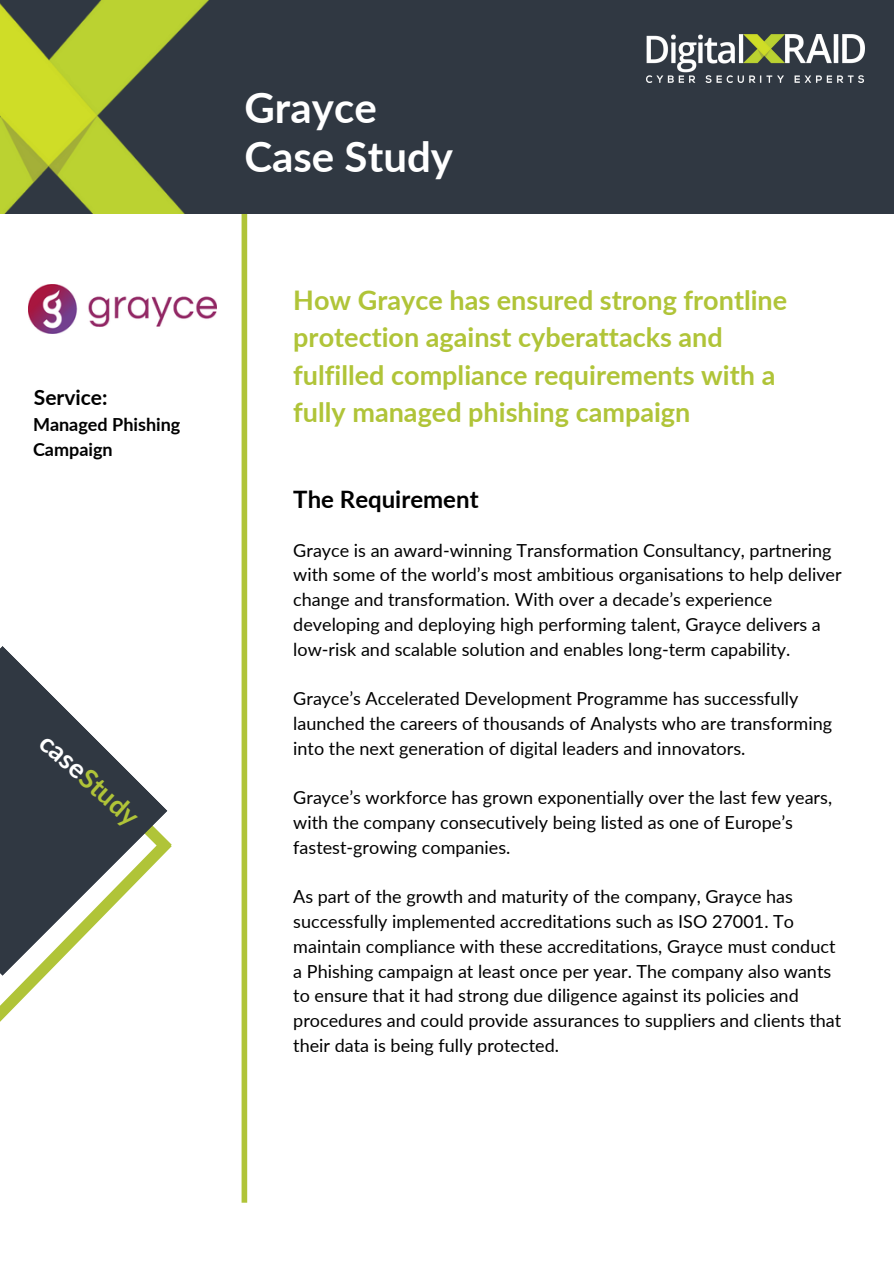
<style>
.page{position:relative;width:894px;height:1264px;background:#fff}
.page>*{position:absolute;margin:0;border:0;box-sizing:border-box;transform-origin:0 0}
.t1{font:700 42px/49.5px "Lato";color:#fff}
.t2{font:700 27px/37.2px "Lato";color:#b0c438}
.t3{font:700 24px "Lato";color:#000}
.t4{font:700 21px "Lato";color:#000}
.t5{font:18px/24.8px "Lato";color:#000}
.t6{font:700 18px/24.8px "Lato";color:#000}
.s1{color:#fff}
</style>
<div class="page">
<div style="left:0;top:0;width:893px;height:214px;background:#303842"></div>
<img style="left:0;top:0;width:209px;height:214px">
<img style="left:646px;top:35px;width:218px;height:47px">
<div style="left:241px;top:214px;width:6px;height:988px;background:#b0c438"></div>
<svg style="left:0;top:646px;width:168px;height:180px;fill:#303842"></svg>
<svg style="left:0;top:826px;width:172px;height:196px"></svg>
<img style="left:29px;top:285px;width:188px;height:48px">
<p class="t4" style="left:34px;top:384px;width:75px">Service:</p>
<p class="t6" style="left:33px;top:412px;width:149px">Managed Phishing<br>Campaign</p>
<h5 class="t2" style="left:57px;top:723px;width:124px;rotate:42deg"><span class="s1">case</span>Study</h5>
<h4 class="t1" style="left:244px;top:82px;width:210px">Grayce<br>Case Study</h4>
<h2 class="t2" style="left:293px;top:281px;width:495px">How Grayce has ensured strong frontline protection against cyberattacks and fulfilled compliance requirements with a fully managed phishing campaign</h2>
<p class="t3" style="left:293px;top:484px;width:187px">The Requirement</p>
<p class="t5" style="left:293px;top:537px;width:549px">Grayce is an award-winning Transformation Consultancy, partnering with some of the world’s most ambitious organisations to help deliver change and transformation. With over a decade’s experience developing and deploying high performing talent, Grayce delivers a low-risk and scalable solution and enables long-term capability.</p>
<h1 class="t5" style="left:293px;top:685px;width:540px">Grayce’s Accelerated Development Programme has successfully launched the careers of thousands of Analysts who are transforming into the next generation of digital leaders and innovators.</h1>
<p class="t5" style="left:293px;top:784px;width:540px">Grayce’s workforce has grown exponentially over the last few years, with the company consecutively being listed as one of Europe’s fastest-growing companies.</p>
<p class="t5" style="left:293px;top:883px;width:549px">As part of the growth and maturity of the company, Grayce has successfully implemented accreditations such as ISO 27001. To maintain compliance with these accreditations, Grayce must conduct a Phishing campaign at least once per year. The company also wants to ensure that it had strong due diligence against its policies and procedures and could provide assurances to suppliers and clients that their data is being fully protected.</p>
</div>
